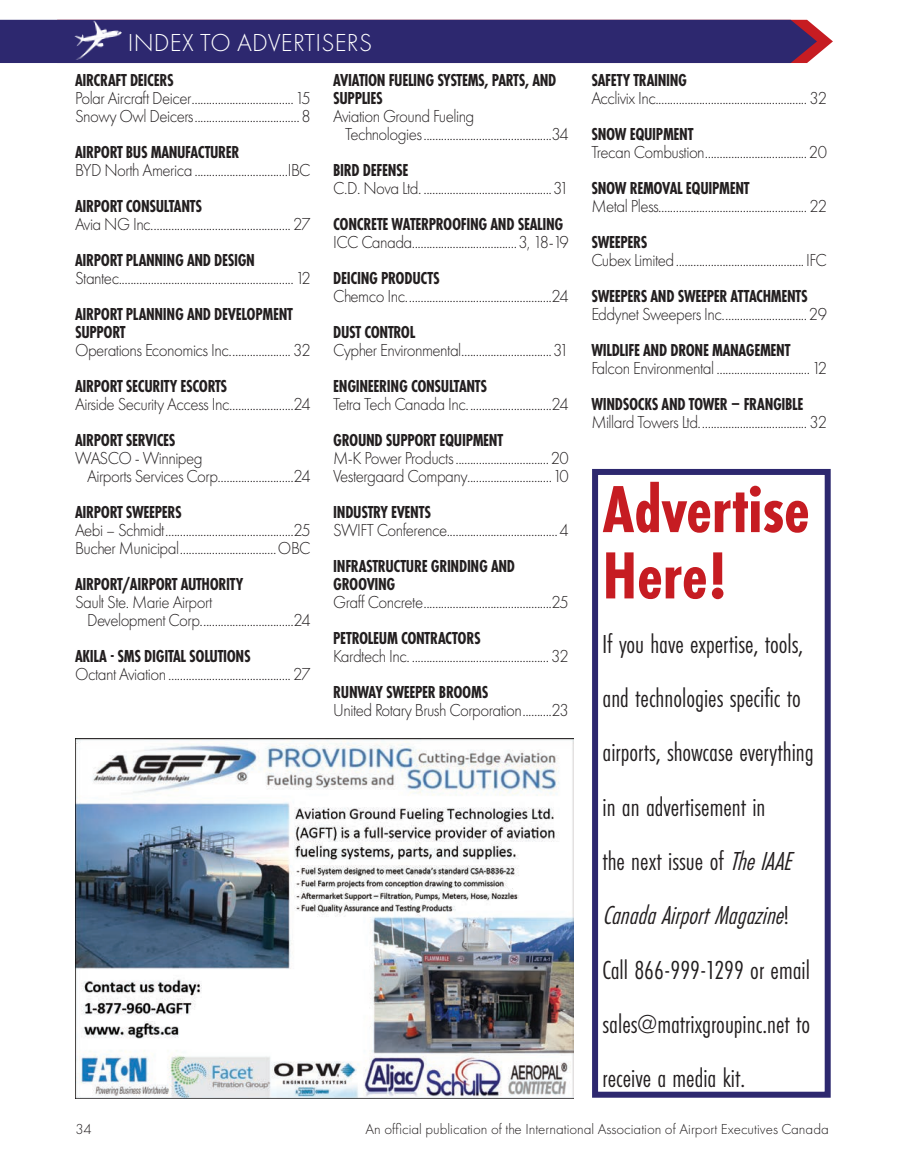
<style>
.page{position:relative;width:905px;height:1175px;background:#fff}
.page>*{position:absolute;margin:0;border:0;box-sizing:border-box;transform-origin:0 0}
.Headline{font:700 69px/66.3px "Futura PT Cond";color:#c61c22}
.Headline-2{font:27px/54.3px "Futura PT Cond";color:#231f20}
.t1{font:300 25.5px "Futura PT";letter-spacing:.01em;color:#fff}
.t2{font:300 18px/18px "Futura PT";letter-spacing:-.03em;color:#231f20;scale:.94 1}
.t3{font:700 18px/18px "Futura PT Cond";letter-spacing:-.02em;color:#231f20;scale:.94 1}
.t4{font:300 15px "Futura PT";color:#231f20}
.s1{font-style:italic}
</style>
<div class="page">
<div style="left:0;top:20px;width:833px;height:43px;background:#2d286f"></div>
<img style="left:71px;top:19px;width:55px;height:42px">
<div style="left:592px;top:469px;width:238px;height:628px;border:6px solid #2d286f"></div>
<img style="left:75px;top:738px;width:498px;height:360px">
<p class="t1" style="left:128px;top:28px;width:246px">INDEX TO ADVERTISERS</p>
<p class="t3" style="left:75px;top:71px;width:106px">AIRCRAFT DEICERS</p>
<p class="t2" style="left:75px;top:89px;width:252px">Polar Aircraft Deicer...................................15</p>
<p class="t2" style="left:75px;top:107px;width:252px">Snowy Owl Deicers....................................8</p>
<p class="t3" style="left:75px;top:143px;width:176px">AIRPORT BUS MANUFACTURER</p>
<p class="t2" style="left:75px;top:161px;width:252px">BYD North America................................IBC</p>
<p class="t3" style="left:75px;top:197px;width:137px">AIRPORT CONSULTANTS</p>
<p class="t2" style="left:75px;top:215px;width:252px">Avia NG Inc................................................27</p>
<p class="t3" style="left:75px;top:251px;width:193px">AIRPORT PLANNING AND DESIGN</p>
<p class="t2" style="left:75px;top:269px;width:252px">Stantec............................................................12</p>
<p class="t3" style="left:75px;top:305px;width:233px">AIRPORT PLANNING AND DEVELOPMENT<br>SUPPORT</p>
<p class="t2" style="left:75px;top:341px;width:252px">Operations Economics Inc.....................32</p>
<p class="t3" style="left:75px;top:377px;width:163px">AIRPORT SECURITY ESCORTS</p>
<p class="t2" style="left:75px;top:395px;width:252px">Airside Security Access Inc......................24</p>
<p class="t3" style="left:75px;top:431px;width:108px">AIRPORT SERVICES</p>
<p class="t2" style="left:87px;top:449px;width:239px;text-indent:-12px">WASCO - Winnipeg<br>Airports Services Corp..........................24</p>
<p class="t3" style="left:75px;top:503px;width:115px">AIRPORT SWEEPERS</p>
<p class="t2" style="left:75px;top:521px;width:252px">Aebi – Schmidt............................................25</p>
<p class="t2" style="left:75px;top:539px;width:252px">Bucher Municipal.................................OBC</p>
<p class="t3" style="left:75px;top:575px;width:180px">AIRPORT/AIRPORT AUTHORITY</p>
<p class="t2" style="left:87px;top:593px;width:239px;text-indent:-12px">Sault Ste. Marie Airport<br>Development Corp................................24</p>
<p class="t3" style="left:75px;top:647px;width:188px">AKILA - SMS DIGITAL SOLUTIONS</p>
<p class="t2" style="left:75px;top:665px;width:252px">Octant Aviation ..........................................27</p>
<p class="t3" style="left:333px;top:71px;width:239px">AVIATION FUELING SYSTEMS, PARTS, AND<br>SUPPLIES</p>
<p class="t2" style="left:345px;top:107px;width:239px;text-indent:-12px">Aviation Ground Fueling<br>Technologies............................................34</p>
<p class="t3" style="left:333px;top:161px;width:81px">BIRD DEFENSE</p>
<p class="t2" style="left:333px;top:179px;width:252px">C.D. Nova Ltd. ............................................31</p>
<p class="t3" style="left:333px;top:215px;width:246px">CONCRETE WATERPROOFING AND SEALING</p>
<p class="t2" style="left:333px;top:233px;width:252px">ICC Canada....................................3, 18-19</p>
<p class="t3" style="left:333px;top:269px;width:115px">DEICING PRODUCTS</p>
<p class="t2" style="left:333px;top:287px;width:252px">Chemco Inc..................................................24</p>
<p class="t3" style="left:333px;top:323px;width:89px">DUST CONTROL</p>
<p class="t2" style="left:333px;top:341px;width:252px">Cypher Environmental...............................31</p>
<p class="t3" style="left:333px;top:377px;width:165px">ENGINEERING CONSULTANTS</p>
<p class="t2" style="left:333px;top:395px;width:252px">Tetra Tech Canada Inc.............................24</p>
<p class="t3" style="left:333px;top:431px;width:182px">GROUND SUPPORT EQUIPMENT</p>
<p class="t2" style="left:333px;top:449px;width:252px">M-K Power Products................................20</p>
<p class="t2" style="left:333px;top:467px;width:252px">Vestergaard Company.............................10</p>
<p class="t3" style="left:333px;top:503px;width:105px">INDUSTRY EVENTS</p>
<p class="t2" style="left:333px;top:521px;width:252px">SWIFT Conference......................................4</p>
<p class="t3" style="left:333px;top:557px;width:195px">INFRASTRUCTURE GRINDING AND<br>GROOVING</p>
<p class="t2" style="left:333px;top:593px;width:252px">Graff Concrete............................................25</p>
<p class="t3" style="left:333px;top:629px;width:158px">PETROLEUM CONTRACTORS</p>
<p class="t2" style="left:333px;top:647px;width:252px">Kardtech Inc. ...............................................32</p>
<p class="t3" style="left:333px;top:683px;width:166px">RUNWAY SWEEPER BROOMS</p>
<p class="t2" style="left:333px;top:701px;width:252px">United Rotary Brush Corporation..........23</p>
<p class="t3" style="left:591px;top:71px;width:103px">SAFETY TRAINING</p>
<p class="t2" style="left:591px;top:89px;width:252px">Acclivix Inc....................................................32</p>
<p class="t3" style="left:591px;top:125px;width:110px">SNOW EQUIPMENT</p>
<p class="t2" style="left:591px;top:143px;width:252px">Trecan Combustion...................................20</p>
<p class="t3" style="left:591px;top:179px;width:170px">SNOW REMOVAL EQUIPMENT</p>
<p class="t2" style="left:591px;top:197px;width:252px">Metal Pless................................................... 22</p>
<p class="t3" style="left:591px;top:233px;width:61px">SWEEPERS</p>
<p class="t2" style="left:591px;top:251px;width:252px">Cubex Limited............................................IFC</p>
<p class="t3" style="left:591px;top:287px;width:232px">SWEEPERS AND SWEEPER ATTACHMENTS</p>
<p class="t2" style="left:591px;top:305px;width:252px">Eddynet Sweepers Inc.............................29</p>
<p class="t3" style="left:591px;top:341px;width:213px">WILDLIFE AND DRONE MANAGEMENT</p>
<p class="t2" style="left:591px;top:359px;width:252px">Falcon Environmental ................................12</p>
<p class="t3" style="left:591px;top:395px;width:227px">WINDSOCKS AND TOWER – FRANGIBLE</p>
<p class="t2" style="left:591px;top:413px;width:252px">Millard Towers Ltd.....................................32</p>
<p class="Headline" style="left:602px;top:476px;width:209px">Advertise<br>Here!</p>
<p class="Headline-2" style="left:602px;top:616px;width:213px">If you have expertise, tools, and technologies specific to airports, showcase everything in an advertisement in<br>the next issue of <span class="s1">TheIAAE<br>CanadaAirportMagazine</span>!</p>
<p class="Headline-2" style="left:602px;top:942px;width:209px;text-align:justify">Call 866-999-1299 or email sales@matrixgroupinc.net to receive a media kit.</p>
<p class="t4" style="left:75px;top:1120px;width:18px">34</p>
<p class="t4" style="left:365px;top:1120px;width:465px">An official publication of the International Association of Airport Executives Canada</p>
</div>
